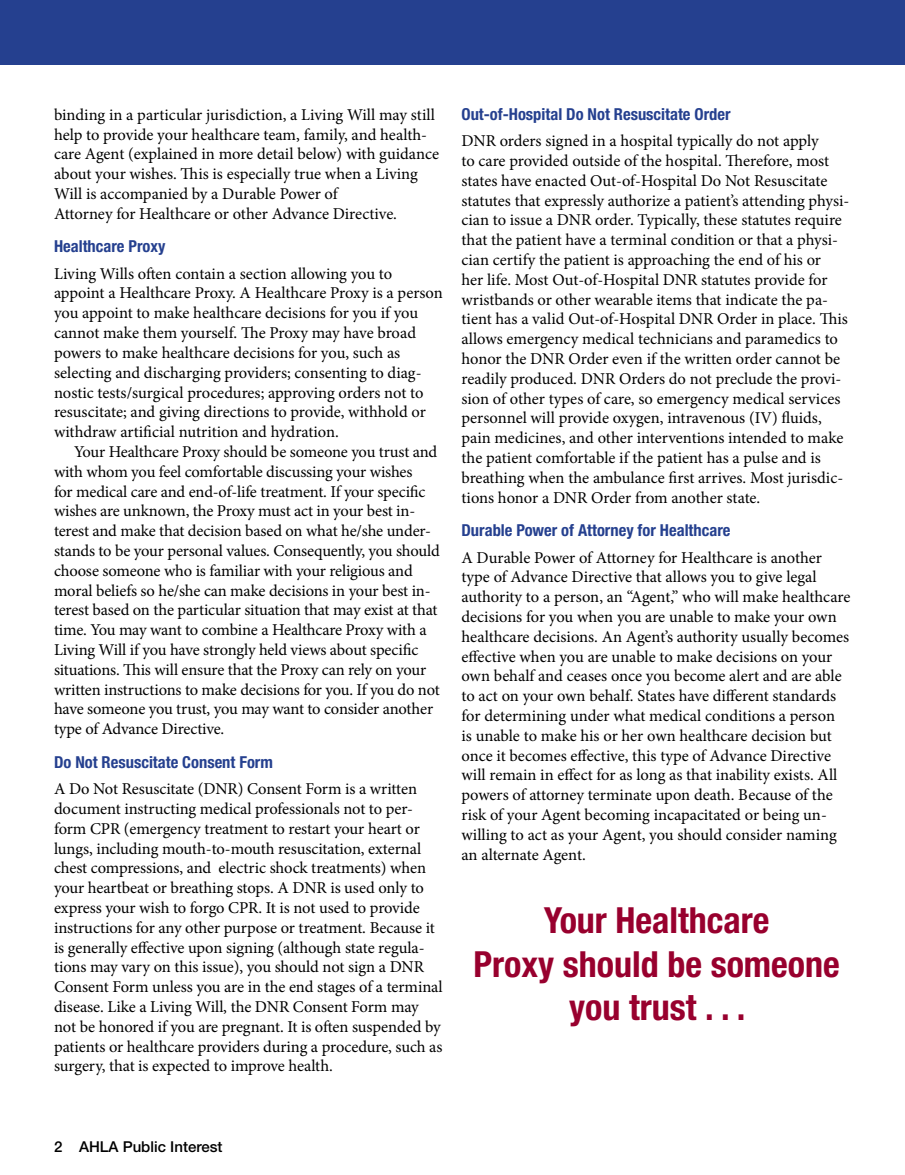
<style>
.page{position:relative;width:905px;height:1175px;background:#fff}
.page>*{position:absolute;margin:0;border:0;box-sizing:border-box;transform-origin:0 0}
.t1{font:700 condensed 36px/43.2px "Helvetica Neue LT Std";color:#98002e;text-align:center}
.t2{font:16.5px/19.8px "Minion Pro";letter-spacing:-.005em;color:#000}
.t3{font:700 condensed 16.5px "Helvetica Neue LT Std";color:#25408f}
.t4{font:500 15px "Helvetica Neue LT Std";color:#000}
</style>
<div class="page">
<div style="left:0;top:0;width:904px;height:65px;background:#25408f"></div>
<p class="t2" style="left:54px;top:105px;width:386px">binding in a particular jurisdiction, a Living Will may still help to provide your healthcare team, family, and health&shy;care Agent (explained in more detail below) with guidance about your wishes. This is especially true when a Living Will is accompanied by a Durable Power of<br>Attorney for Healthcare or other Advance Directive.</p>
<p class="t3" style="left:54px;top:236px;width:113px">Healthcare Proxy</p>
<p class="t2" style="left:54px;top:263px;width:390px">Living Wills often contain a section allowing you to appoint a Healthcare Proxy. A Healthcare Proxy is a person you appoint to make healthcare decisions for you if you cannot make them yourself. The Proxy may have broad powers to make healthcare decisions for you, such as selecting and discharging providers; consenting to diag&shy;nostic tests/surgical procedures; approving orders not to resuscitate; and giving directions to provide, withhold or withdraw artificial nutrition and hydration.</p>
<p class="t2" style="left:54px;top:442px;width:387px;text-indent:20px">Your Healthcare Proxy should be someone you trust and with whom you feel comfortable discussing your wishes<br>for medical care and end-of-life treatment. If your specific wishes are unknown, the Proxy must act in your best in&shy;terest and make that decision based on what he/she under&shy;stands to be your personal values. Consequently, you should choose someone who is familiar with your religious and moral beliefs so he/she can make decisions in your best in&shy;terest based on the particular situation that may exist at that time. You may want to combine a Healthcare Proxy with a Living Will if you have strongly held views about specific situations. This will ensure that the Proxy can rely on your written instructions to make decisions for you. If you do not have someone you trust, you may want to consider another type of Advance Directive.</p>
<p class="t3" style="left:54px;top:751px;width:220px">Do Not Resuscitate Consent Form</p>
<p class="t2" style="left:54px;top:779px;width:390px">A Do Not Resuscitate (DNR) Consent Form is a written document instructing medical professionals not to per&shy;form CPR (emergency treatment to restart your heart or lungs, including mouth-to-mouth resuscitation, external chest compressions, and electric shock treatments) when your heartbeat or breathing stops. A DNR is used only to express your wish to forgo CPR. It is not used to provide instructions for any other purpose or treatment. Because it is generally effective upon signing (although state regula&shy;tions may vary on this issue), you should not sign a DNR Consent Form unless you are in the end stages of a terminal disease. Like a Living Will, the DNR Consent Form may not be honored if you are pregnant. It is often suspended by patients or healthcare providers during a procedure, such as surgery, that is expected to improve health.</p>
<p class="t3" style="left:461px;top:104px;width:270px">Out-of-Hospital Do Not Resuscitate Order</p>
<p class="t2" style="left:461px;top:131px;width:389px">DNR orders signed in a hospital typically do not apply<br>to care provided outside of the hospital. Therefore, most states have enacted Out-of-Hospital Do Not Resuscitate statutes that expressly authorize a patient’s attending physi&shy;cian to issue a DNR order. Typically, these statutes require that the patient have a terminal condition or that a physi&shy;cian certify the patient is approaching the end of his or<br>her life. Most Out-of-Hospital DNR statutes provide for wristbands or other wearable items that indicate the pa&shy;tient has a valid Out-of-Hospital DNR Order in place. This allows emergency medical technicians and paramedics to honor the DNR Order even if the written order cannot be readily produced. DNR Orders do not preclude the provi&shy;sion of other types of care, so emergency medical services personnel will provide oxygen, intravenous (IV) fluids, pain medicines, and other interventions intended to make the patient comfortable if the patient has a pulse and is breathing when the ambulance first arrives. Most jurisdic&shy;tions honor a DNR Order from another state.</p>
<p class="t3" style="left:461px;top:520px;width:270px">Durable Power of Attorney for Healthcare</p>
<p class="t2" style="left:461px;top:547px;width:390px">A Durable Power of Attorney for Healthcare is another type of Advance Directive that allows you to give legal authority to a person, an “Agent,” who will make healthcare decisions for you when you are unable to make your own healthcare decisions. An Agent’s authority usually becomes effective when you are unable to make decisions on your own behalf and ceases once you become alert and are able to act on your own behalf. States have different standards for determining under what medical conditions a person<br>is unable to make his or her own healthcare decision but once it becomes effective, this type of Advance Directive will remain in effect for as long as that inability exists. All powers of attorney terminate upon death. Because of the risk of your Agent becoming incapacitated or being un&shy;willing to act as your Agent, you should consider naming an alternate Agent.</p>
<h1 class="t1" style="left:473px;top:898px;width:368px">Your Healthcare<br>Proxy should be someone you trust . . .</h1>
<p class="t4" style="left:54px;top:1138px;width:170px">2 AHLA Public Interest</p>
</div>
